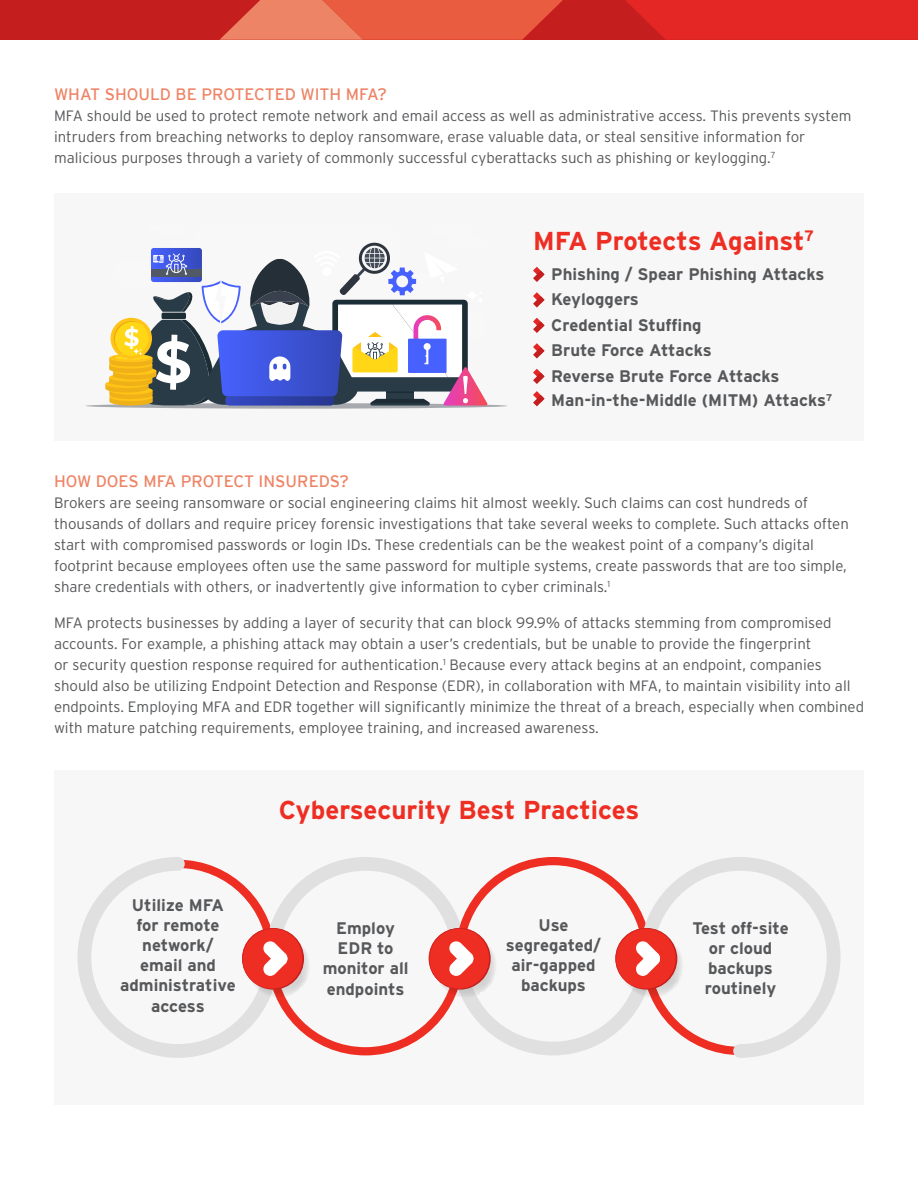
<style>
.page{position:relative;width:918px;height:1188px;background:#fff}
.page>*{position:absolute;margin:0;border:0;box-sizing:border-box;transform-origin:0 0}
.Body_Bullet_point{font:700 25.95px "Interstate";color:#ee2e22}
.Body_Bullet_point-2{font:700 16.8px/20.1px "Interstate";color:#57585a;text-align:center}
.Body_Bullet_point-3{font:16.5px "Interstate";color:#ee8466}
.Body_Bullet_point-4{font:300 15px/21px "Interstate";color:#57585a}
</style>
<div class="page">
<div style="left:0;top:0;width:918px;height:40px;background:#c51e1e"></div>
<svg style="left:625px;top:0;width:293px;height:40px"></svg>
<svg style="left:220px;top:0;width:343px;height:40px"></svg>
<div style="left:54px;top:771px;width:810px;height:334px;background:#f7f7f8"></div>
<div style="left:54px;top:193px;width:810px;height:248px;background:#f7f7f8"></div>
<svg style="left:533px;top:267px;width:12px;height:15px"></svg>
<svg style="left:533px;top:292px;width:12px;height:16px"></svg>
<svg style="left:533px;top:318px;width:12px;height:15px"></svg>
<svg style="left:533px;top:343px;width:12px;height:16px"></svg>
<svg style="left:533px;top:369px;width:12px;height:15px"></svg>
<svg style="left:533px;top:391px;width:12px;height:15px"></svg>
<svg style="left:85px;top:403px;width:422px;height:6px"></svg>
<svg style="left:95px;top:242px;width:394px;height:165px"></svg>
<svg style="left:133px;top:348px;width:7px;height:7px"></svg>
<svg style="left:77px;top:857px;width:764px;height:201px"></svg>
<p class="Body_Bullet_point-3" style="left:54px;top:85px;width:335px">WHAT SHOULD BE PROTECTED WITH MFA?</p>
<p class="Body_Bullet_point-4" style="left:54px;top:105px;width:799px">MFA should be used to protect remote network and email access as well as administrative access. This prevents system intruders from breaching networks to deploy ransomware, erase valuable data, or steal sensitive information for malicious purposes through a variety of commonly successful cyberattacks such as phishing or keylogging.<sup>7</sup></p>
<p class="Body_Bullet_point" style="left:533px;top:225px;width:283px">MFA Protects Against<sup>7</sup></p>
<p class="Body_Bullet_point-2" style="left:551px;top:264px;width:275px">Phishing / Spear Phishing Attacks</p>
<p class="Body_Bullet_point-2" style="left:551px;top:289px;width:89px">Keyloggers</p>
<p class="Body_Bullet_point-2" style="left:551px;top:315px;width:152px">Credential Stuffing</p>
<p class="Body_Bullet_point-2" style="left:551px;top:340px;width:162px">Brute Force Attacks</p>
<p class="Body_Bullet_point-2" style="left:551px;top:366px;width:230px">Reverse Brute Force Attacks</p>
<p class="Body_Bullet_point-2" style="left:551px;top:390px;width:282px">Man-in-the-Middle (MITM) Attacks<sup>7</sup></p>
<p class="Body_Bullet_point-3" style="left:54px;top:472px;width:297px">HOW DOES MFA PROTECT INSUREDS?</p>
<p class="Body_Bullet_point-4" style="left:54px;top:492px;width:796px">Brokers are seeing ransomware or social engineering claims hit almost weekly. Such claims can cost hundreds of thousands of dollars and require pricey forensic investigations that take several weeks to complete. Such attacks often start with compromised passwords or login IDs. These credentials can be the weakest point of a company’s digital footprint because employees often use the same password for multiple systems, create passwords that are too simple, share credentials with others, or inadvertently give information to cyber criminals.<sup>1</sup></p>
<p class="Body_Bullet_point-4" style="left:54px;top:612px;width:812px">MFA protects businesses by adding a layer of security that can block 99.9% of attacks stemming from compromised accounts. For example, a phishing attack may obtain a user’s credentials, but be unable to provide the fingerprint<br>or security question response required for authentication.<sup>1</sup> Because every attack begins at an endpoint, companies should also be utilizing Endpoint Detection and Response (EDR), in collaboration with MFA, to maintain visibility into all endpoints. Employing MFA and EDR together will significantly minimize the threat of a breach, especially when combined with mature patching requirements, employee training, and increased awareness.</p>
<p class="Body_Bullet_point-2" style="left:120px;top:895px;width:117px">Utilize MFA for remote network/ email and administrative access</p>
<p class="Body_Bullet_point" style="left:279px;top:795px;width:362px">Cybersecurity Best Practices</p>
<p class="Body_Bullet_point-2" style="left:323px;top:918px;width:87px">Employ<br>EDR to monitor all endpoints</p>
<p class="Body_Bullet_point-2" style="left:506px;top:915px;width:97px">Use segregated/ air-gapped backups</p>
<p class="Body_Bullet_point-2" style="left:692px;top:918px;width:98px">Test off-site or cloud backups routinely</p>
</div>
